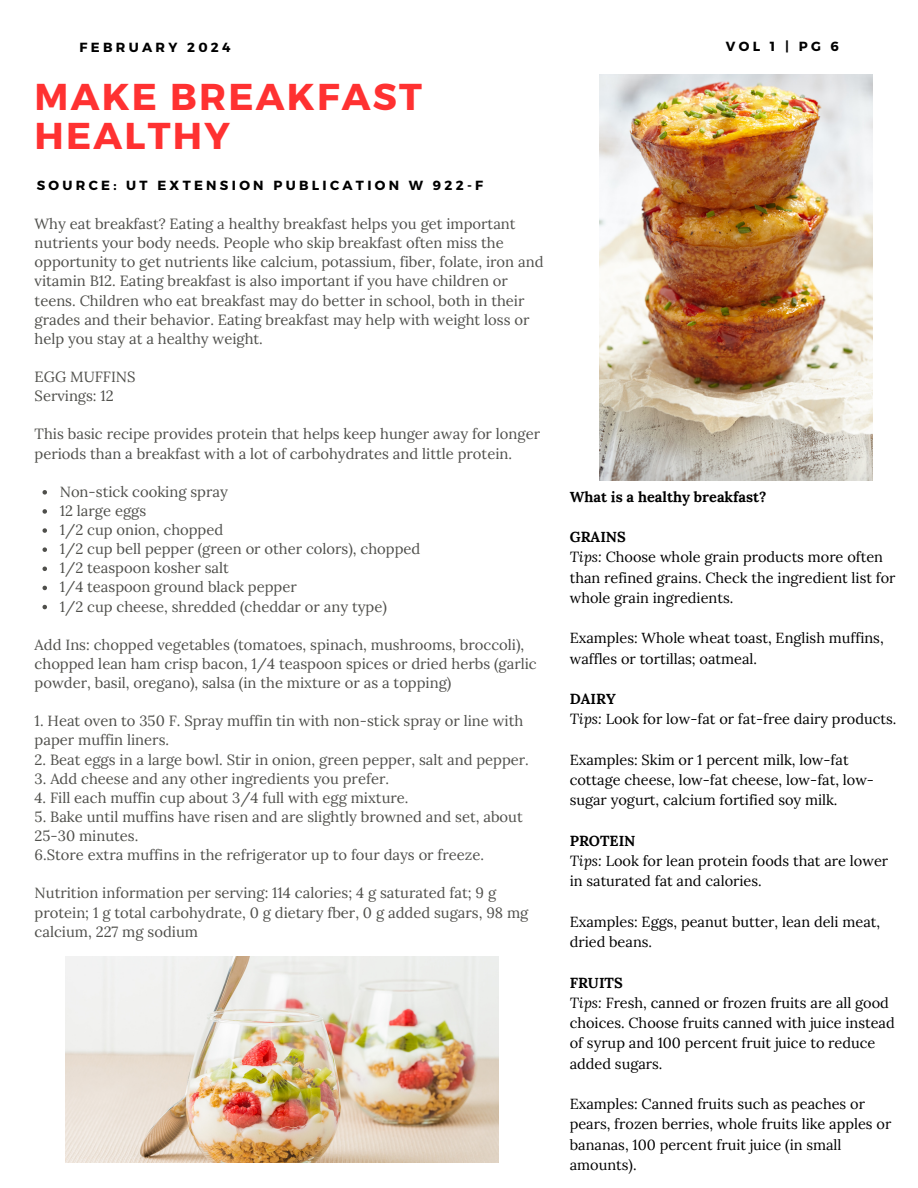
<style>
.page{position:relative;width:918px;height:1188px;background:#fff}
.page>*{position:absolute;margin:0;border:0;box-sizing:border-box;transform-origin:0 0}
.t1{font:700 37.35px/38.2px "Montserrat";letter-spacing:.06em;color:#ff3131}
.t2{font:14.85px/19.2px "Lora";color:#4f4f4b}
.t3{font:14.55px/20.2px "Lora";color:#000}
.t4{font:700 14.55px "Lora";color:#000}
.t5{font:700 13.2px "Montserrat";letter-spacing:.25em;color:#000}
.s1{font-weight:700}
.s2{font-style:italic}
</style>
<div class="page">
<img style="left:599px;top:75px;width:274px;height:406px">
<img style="left:65px;top:957px;width:433px;height:206px">
<svg style="left:43px;top:490px;width:4px;height:5px"></svg>
<svg style="left:43px;top:509px;width:4px;height:5px"></svg>
<svg style="left:43px;top:528px;width:4px;height:5px"></svg>
<svg style="left:43px;top:547px;width:4px;height:5px"></svg>
<svg style="left:43px;top:567px;width:4px;height:4px"></svg>
<svg style="left:43px;top:586px;width:4px;height:4px"></svg>
<svg style="left:43px;top:605px;width:4px;height:4px"></svg>
<p class="t5" style="left:80px;top:39px;width:153px">FEBRUARY 2024</p>
<p class="t5" style="left:726px;top:38px;width:114px">VOL1|PG6</p>
<h1 class="t1" style="left:35px;top:76px;width:389px">MAKE BREAKFAST<br>HEALTHY</h1>
<p class="t5" style="left:37px;top:177px;width:448px">SOURCE: UT EXTENSION PUBLICATION W 922-F</p>
<p class="t2" style="left:35px;top:214px;width:510px">Why eat breakfast? Eating a healthy breakfast helps you get important nutrients your body needs. People who skip breakfast often miss the opportunity to get nutrients like calcium, potassium, fiber, folate, iron and vitamin B12. Eating breakfast is also important if you have children or teens. Children who eat breakfast may do better in school, both in their grades and their behavior. Eating breakfast may help with weight loss or help you stay at a healthy weight.</p>
<p class="t2" style="left:35px;top:367px;width:102px">EGG MUFFINS<br>Servings: 12</p>
<p class="t2" style="left:35px;top:424px;width:507px">This basic recipe provides protein that helps keep hunger away for longer periods than a breakfast with a lot of carbohydrates and little protein.</p>
<p class="t2" style="left:60px;top:482px;width:362px">Non-stick cooking spray<br>12 large eggs<br>1/2 cup onion, chopped<br>1/2 cup bell pepper (green or other colors), chopped<br>1/2 teaspoon kosher salt<br>1/4 teaspoon ground black pepper<br>1/2 cup cheese, shredded (cheddar or any type)</p>
<p class="t2" style="left:35px;top:635px;width:504px">Add Ins: chopped vegetables (tomatoes, spinach, mushrooms, broccoli), chopped lean ham crisp bacon, 1/4 teaspoon spices or dried herbs (garlic powder, basil, oregano), salsa (in the mixture or as a topping)</p>
<p class="t2" style="left:35px;top:711px;width:490px">1. Heat oven to 350 F. Spray muffin tin with non-stick spray or line with paper muffin liners.</p>
<p class="t2" style="left:35px;top:750px;width:496px">2. Beat eggs in a large bowl. Stir in onion, green pepper, salt and pepper.</p>
<p class="t2" style="left:35px;top:769px;width:356px">3. Add cheese and any other ingredients you prefer.</p>
<p class="t2" style="left:35px;top:788px;width:375px">4. Fill each muffin cup about 3/4 full with egg mixture.</p>
<p class="t2" style="left:35px;top:807px;width:490px">5. Bake until muffins have risen and are slightly browned and set, about<br>25-30 minutes.<br>6.Store extra muffins in the refrigerator up to four days or freeze.</p>
<p class="t2" style="left:35px;top:883px;width:495px">Nutrition information per serving: 114 calories; 4 g saturated fat; 9 g protein; 1 g total carbohydrate, 0 g dietary fber, 0 g added sugars, 98 mg calcium, 227 mg sodium</p>
<p class="t4" style="left:570px;top:487px;width:198px">What is a healthy breakfast?</p>
<p class="t3" style="left:570px;top:527px;width:327px"><span class="s1">GRAINS<br></span><span class="s2">Tips:</span> Choose whole grain products more often than refined grains. Check the ingredient list for whole grain ingredients.</p>
<p class="t3" style="left:570px;top:628px;width:315px">Examples: Whole wheat toast, English muffins, waffles or tortillas; oatmeal.</p>
<p class="t3" style="left:570px;top:689px;width:328px"><span class="s1">DAIRY<br></span><span class="s2">Tips:</span> Look for low-fat or fat-free dairy products.</p>
<p class="t3" style="left:570px;top:749px;width:306px">Examples: Skim or 1 percent milk, low-fat cottage cheese, low-fat cheese, low-fat, low&shy;sugar yogurt, calcium fortified soy milk.</p>
<p class="t3" style="left:570px;top:830px;width:320px"><span class="s1">PROTEIN<br></span><span class="s2">Tips:</span> Look for lean protein foods that are lower in saturated fat and calories.</p>
<p class="t3" style="left:570px;top:911px;width:312px">Examples: Eggs, peanut butter, lean deli meat, dried beans.</p>
<p class="t3" style="left:570px;top:972px;width:327px"><span class="s1">FRUITS<br></span><span class="s2">Tips:</span> Fresh, canned or frozen fruits are all good choices. Choose fruits canned with juice instead of syrup and 100 percent fruit juice to reduce added sugars.</p>
<p class="t3" style="left:570px;top:1094px;width:323px">Examples: Canned fruits such as peaches or pears, frozen berries, whole fruits like apples or bananas, 100 percent fruit juice (in small amounts).</p>
</div>
